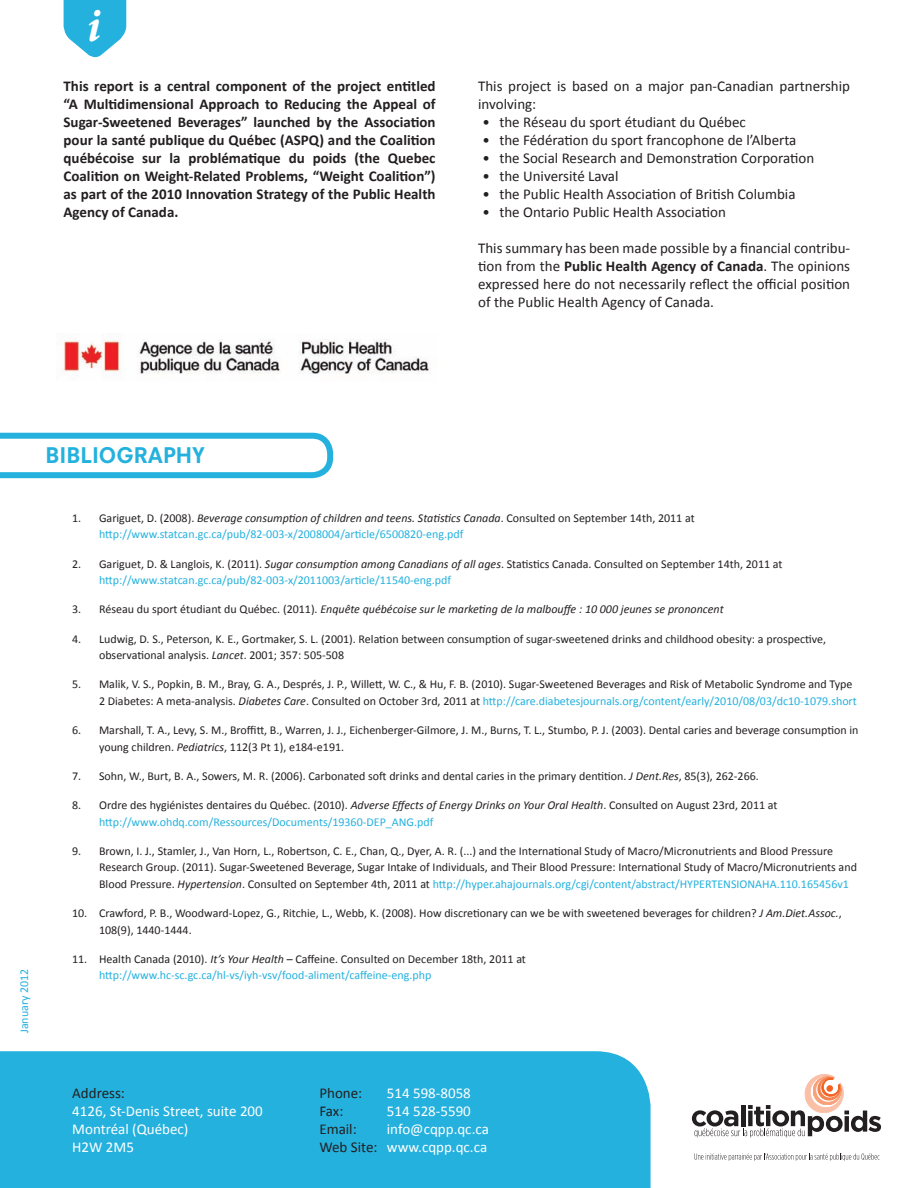
<style>
.page{position:relative;width:918px;height:1188px;background:#fff}
.page>*{position:absolute;margin:0;border:0;box-sizing:border-box;transform-origin:0 0}
.t1{font:italic 700 47.85px "Minion Pro";color:#fff}
.t2{font:800 21px "Neuzeit S";color:#24b1de}
.t3{font:15px/18px "Calibri";color:#231f20}
.t4{font:700 15px/18px "Calibri";color:#231f20;text-align:justify}
.t5{font:15px "Calibri";color:#fff}
.t6{font:12px/16.5px "Calibri";color:#231f20}
.t7{font:12px/16.5px "Calibri";color:#24b1de}
.t8{font:italic 12px "Calibri";color:#231f20}
.s1{font-weight:700}
.s2{color:#231f20}
.s3{font-style:italic;color:#231f20}
.s4{font-style:italic}
.s5{color:#24b1de}
.s6{font-style:normal}
</style>
<div class="page">
<div style="left:0;top:1051px;width:651px;height:137px;background:#24b1de"></div>
<svg style="left:0;top:432px;width:334px;height:47px"></svg>
<svg style="left:692px;top:1074px;width:189px;height:64px"></svg>
<svg style="left:694px;top:1153px;width:185px;height:8px"></svg>
<svg style="left:64px;top:0;width:62px;height:58px"></svg>
<img style="left:61px;top:334px;width:370px;height:45px">
<p class="t1" style="left:87px;top:-8px;width:16px">i</p>
<p class="t4" style="left:64px;top:76px;width:374px">This report is a central component of the project entitled “A Multidimensional Approach to Reducing the Appeal of Sugar-Sweetened Beverages” launched by the Association pour la santé publique du Québec (ASPQ) and the Coalition québécoise sur la problématique du poids (the Quebec Coalition on Weight-Related Problems, “Weight Coalition”) as part of the 2010 Innovation Strategy of the Public Health Agency of Canada.</p>
<p class="t3" style="left:478px;top:77px;width:374px">This project is based on a major pan-Canadian partnership involving:</p>
<p class="t3" style="left:482px;top:113px;width:265px">• the Réseau du sport étudiant du Québec</p>
<p class="t3" style="left:482px;top:131px;width:316px">• the Fédération du sport francophone de l’Alberta</p>
<p class="t3" style="left:482px;top:149px;width:333px">• the Social Research and Demonstration Corporation</p>
<p class="t3" style="left:482px;top:167px;width:138px">• the Université Laval</p>
<p class="t3" style="left:482px;top:185px;width:315px">• the Public Health Association of British Columbia</p>
<p class="t3" style="left:482px;top:203px;width:245px">• the Ontario Public Health Association</p>
<p class="t3" style="left:478px;top:239px;width:374px;text-align:justify">This summary has been made possible by a financial contribu&shy;tion from the <span class="s1">Public Health Agency of Canada</span>. The opinions expressed here do not necessarily reflect the official position of the Public Health Agency of Canada.</p>
<p class="t2" style="left:45px;top:442px;width:161px">BIBLIOGRAPHY</p>
<p class="t7" style="left:16px;top:1033px;width:66px;rotate:-90deg">January 2012</p>
<p class="t7" style="left:99px;top:510px;width:597px;text-indent:-27px"><span class="s2">1. Gariguet, D. (2008).</span> <span class="s3">Beverage consumption of children and teens. Statistics Canada</span><span class="s2">. Consulted on September 14th, 2011 at </span>http://www.statcan.gc.ca/pub/82-003-x/2008004/article/6500820-eng.pdf</p>
<p class="t6" style="left:99px;top:555px;width:685px;text-indent:-27px">2. Gariguet, D. &amp; Langlois, K. (2011). <span class="s4">Sugar consumption among Canadians of all ages</span>. Statistics Canada. Consulted on September 14th, 2011 at <span class="s5">http://www.statcan.gc.ca/pub/82-003-x/2011003/article/11540-eng.pdf</span></p>
<p class="t8" style="left:72px;top:602px;width:653px"><span class="s6">3. Réseau du sport étudiant du Québec. (2011).</span> Enquête québécoise sur le marketing de la malbouffe : 10 000 jeunes se prononcent</p>
<p class="t6" style="left:99px;top:630px;width:728px;text-indent:-27px">4. Ludwig, D. S., Peterson, K. E., Gortmaker, S. L. (2001). Relation between consumption of sugar-sweetened drinks and childhood obesity: a prospective, observational analysis. <span class="s4">Lancet</span>. 2001; 357: 505-508</p>
<p class="t6" style="left:99px;top:676px;width:759px;text-indent:-27px">5. Malik, V. S., Popkin, B. M., Bray, G. A., Després, J. P., Willett, W. C., &amp; Hu, F. B. (2010). Sugar-Sweetened Beverages and Risk of Metabolic Syndrome and Type<br>2 Diabetes: A meta-analysis. <span class="s4">Diabetes Care</span>. Consulted on October 3rd, 2011 at <span class="s5">http://care.diabetesjournals.org/content/early/2010/08/03/dc10-1079.short</span></p>
<p class="t6" style="left:99px;top:722px;width:761px;text-indent:-27px">6. Marshall, T. A., Levy, S. M., Broffitt, B., Warren, J. J., Eichenberger-Gilmore, J. M., Burns, T. L., Stumbo, P. J. (2003). Dental caries and beverage consumption in young children. <span class="s4">Pediatrics</span>, 112(3 Pt 1), e184-e191.</p>
<p class="t6" style="left:72px;top:768px;width:688px">7. Sohn, W., Burt, B. A., Sowers, M. R. (2006). Carbonated soft drinks and dental caries in the primary dentition. <span class="s4">J Dent.Res</span>, 85(3), 262-266.</p>
<p class="t6" style="left:99px;top:797px;width:680px;text-indent:-27px">8. Ordre des hygiénistes dentaires du Québec. (2010). <span class="s4">Adverse Effects of Energy Drinks on Your Oral Health</span>. Consulted on August 23rd, 2011 at <span class="s5">http://www.ohdq.com/Ressources/Documents/19360-DEP_ANG.pdf</span></p>
<p class="t6" style="left:99px;top:843px;width:759px;text-indent:-27px">9. Brown, I. J., Stamler, J., Van Horn, L., Robertson, C. E., Chan, Q., Dyer, A. R. (...) and the International Study of Macro/Micronutrients and Blood Pressure<br>Research Group. (2011). Sugar-Sweetened Beverage, Sugar Intake of Individuals, and Their Blood Pressure: International Study of Macro/Micronutrients and<br>Blood Pressure. <span class="s4">Hypertension</span>. Consulted on September 4th, 2011 at <span class="s5">http://hyper.ahajournals.org/cgi/content/abstract/HYPERTENSIONAHA.110.165456v1</span></p>
<p class="t6" style="left:99px;top:905px;width:744px;text-indent:-27px">10. Crawford, P. B., Woodward-Lopez, G., Ritchie, L., Webb, K. (2008). How discretionary can we be with sweetened beverages for children? <span class="s4">J Am.Diet.Assoc.</span>,<br>108(9), 1440-1444.</p>
<p class="t7" style="left:99px;top:951px;width:428px;text-indent:-27px"><span class="s2">11. Health Canada (2010).</span> <span class="s3">It’s Your Health</span> <span class="s2">– Caffeine. Consulted on December 18th, 2011 at </span>http://www.hc-sc.gc.ca/hl-vs/iyh-vsv/food-aliment/caffeine-eng.php</p>
<p class="t3" style="left:72px;top:1084px;width:54px">Address:</p>
<p class="t5" style="left:72px;top:1101px;width:192px">4126, St-Denis Street, suite 200</p>
<p class="t5" style="left:72px;top:1119px;width:118px">Montréal (Québec)</p>
<p class="t5" style="left:72px;top:1137px;width:63px">H2W 2M5</p>
<p class="t3" style="left:319px;top:1084px;width:44px">Phone:</p>
<p class="t5" style="left:387px;top:1083px;width:86px">514 598-8058</p>
<p class="t3" style="left:319px;top:1102px;width:26px">Fax:</p>
<p class="t5" style="left:387px;top:1101px;width:86px">514 528-5590</p>
<p class="t3" style="left:319px;top:1120px;width:39px">Email:</p>
<p class="t5" style="left:387px;top:1119px;width:104px">info@cqpp.qc.ca</p>
<p class="t5" style="left:319px;top:1137px;width:169px"><span class="s2">Web Site:</span> www.cqpp.qc.ca</p>
</div>
